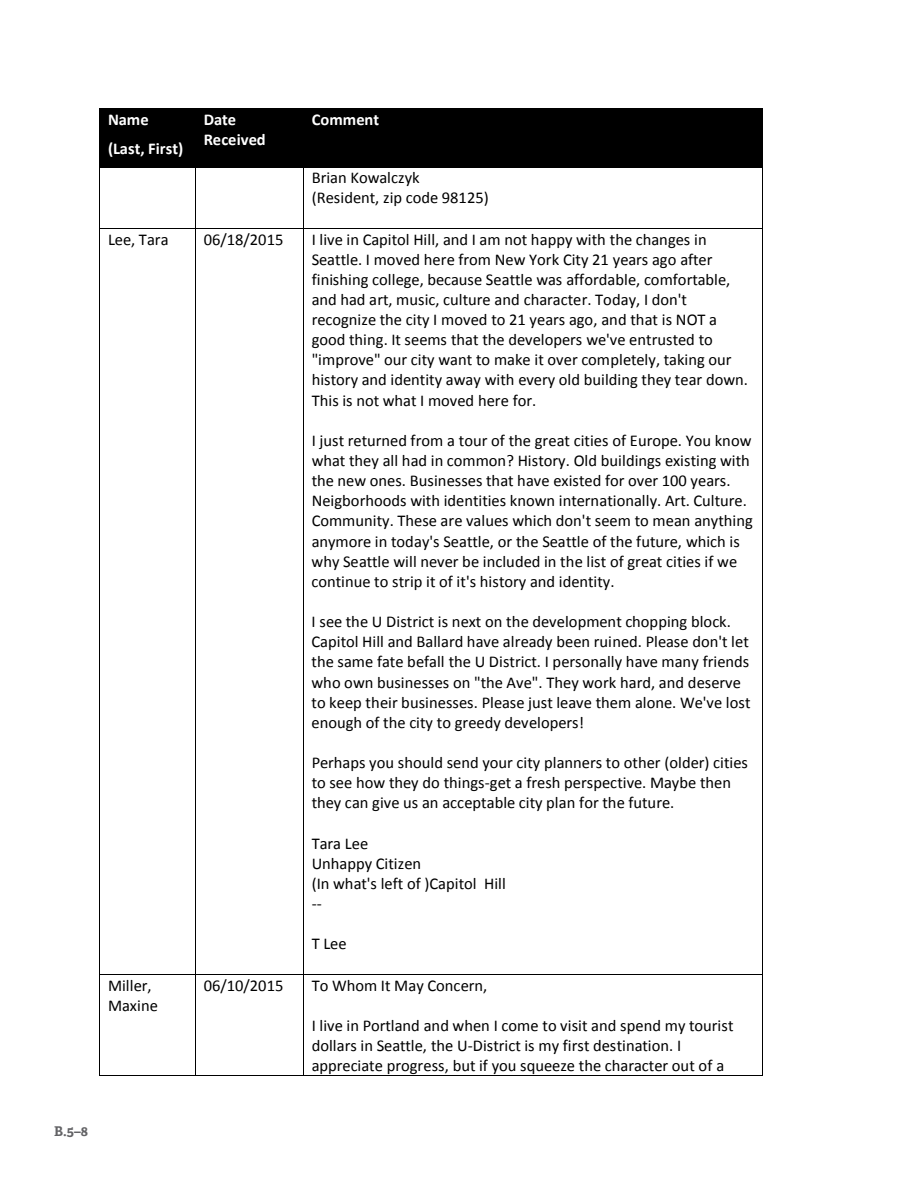
<style>
.page{position:relative;width:918px;height:1188px;background:#fff}
.page>*{position:absolute;margin:0;border:0;box-sizing:border-box;transform-origin:0 0}
.t1{font:16.5px/20.1px "Calibri";color:#000}
.t2{font:700 16.5px/20.1px "Calibri";color:#fff}
.t3{font:700 13.5px "Adelle Basic";color:#636366}
</style>
<div class="page">
<div style="left:100px;top:109px;width:95px;height:58px;background:#000"></div>
<div style="left:196px;top:109px;width:107px;height:58px;background:#000"></div>
<div style="left:304px;top:109px;width:459px;height:58px;background:#000"></div>
<hr style="left:100px;top:108px;width:96px;height:1px;background:#000">
<hr style="left:100px;top:109px;width:96px;height:1px;background:#000">
<hr style="left:196px;top:108px;width:107px;height:1px;background:#000">
<hr style="left:304px;top:108px;width:459px;height:1px;background:#000">
<hr style="left:303px;top:109px;width:1px;height:58px;background:#000">
<hr style="left:763px;top:109px;width:1px;height:58px;background:#000">
<hr style="left:100px;top:167px;width:96px;height:1px;background:#000">
<hr style="left:196px;top:167px;width:107px;height:1px;background:#000">
<hr style="left:304px;top:167px;width:459px;height:1px;background:#000">
<hr style="left:100px;top:168px;width:1px;height:60px;background:#000">
<hr style="left:196px;top:168px;width:1px;height:60px;background:#000">
<hr style="left:303px;top:168px;width:1px;height:60px;background:#000">
<hr style="left:763px;top:168px;width:1px;height:60px;background:#000">
<hr style="left:100px;top:228px;width:96px;height:1px;background:#000">
<hr style="left:196px;top:228px;width:107px;height:1px;background:#000">
<hr style="left:304px;top:228px;width:459px;height:1px;background:#000">
<hr style="left:100px;top:229px;width:1px;height:745px;background:#000">
<hr style="left:196px;top:229px;width:1px;height:745px;background:#000">
<hr style="left:303px;top:229px;width:1px;height:745px;background:#000">
<hr style="left:763px;top:229px;width:1px;height:745px;background:#000">
<hr style="left:100px;top:974px;width:96px;height:1px;background:#000">
<hr style="left:196px;top:974px;width:107px;height:1px;background:#000">
<hr style="left:304px;top:974px;width:459px;height:1px;background:#000">
<hr style="left:100px;top:975px;width:1px;height:101px;background:#000">
<hr style="left:100px;top:1076px;width:96px;height:1px;background:#000">
<hr style="left:196px;top:975px;width:1px;height:101px;background:#000">
<hr style="left:196px;top:1076px;width:107px;height:1px;background:#000">
<hr style="left:303px;top:975px;width:1px;height:101px;background:#000">
<hr style="left:304px;top:1076px;width:459px;height:1px;background:#000">
<hr style="left:763px;top:975px;width:1px;height:101px;background:#000">
<p class="t3" style="left:54px;top:1122px;width:36px">B.5–8</p>
<p class="t2" style="left:108px;top:108px;width:42px">Name</p>
<p class="t2" style="left:108px;top:138px;width:77px">(Last, First)</p>
<p class="t2" style="left:204px;top:108px;width:63px">Date<br>Received</p>
<p class="t2" style="left:312px;top:108px;width:69px">Comment</p>
<p class="t1" style="left:312px;top:167px;width:110px">Brian Kowalczyk</p>
<p class="t1" style="left:312px;top:187px;width:179px">(Resident, zip code 98125)</p>
<p class="t1" style="left:108px;top:229px;width:62px">Lee, Tara</p>
<p class="t1" style="left:204px;top:229px;width:81px">06/18/2015</p>
<p class="t1" style="left:312px;top:229px;width:438px">I live in Capitol Hill, and I am not happy with the changes in Seattle. I moved here from New York City 21 years ago after finishing college, because Seattle was affordable, comfortable, and had art, music, culture and character. Today, I don't recognize the city I moved to 21 years ago, and that is NOT a good thing. It seems that the developers we've entrusted to "improve" our city want to make it over completely, taking our history and identity away with every old building they tear down.<br>This is not what I moved here for.</p>
<p class="t1" style="left:312px;top:430px;width:443px">I just returned from a tour of the great cities of Europe. You know what they all had in common? History. Old buildings existing with the new ones. Businesses that have existed for over 100 years.<br>Neigborhoods with identities known internationally. Art. Culture.<br>Community. These are values which don't seem to mean anything anymore in today's Seattle, or the Seattle of the future, which is why Seattle will never be included in the list of great cities if we continue to strip it of it's history and identity.</p>
<p class="t1" style="left:312px;top:611px;width:441px">I see the U District is next on the development chopping block.<br>Capitol Hill and Ballard have already been ruined. Please don't let the same fate befall the U District. I personally have many friends who own businesses on "the Ave". They work hard, and deserve to keep their businesses. Please just leave them alone. We've lost enough of the city to greedy developers!</p>
<p class="t1" style="left:312px;top:752px;width:438px">Perhaps you should send your city planners to other (older) cities to see how they do things-get a fresh perspective. Maybe then they can give us an acceptable city plan for the future.</p>
<p class="t1" style="left:312px;top:833px;width:196px">Tara Lee<br>Unhappy Citizen<br>(In what's left of )Capitol Hill --</p>
<p class="t1" style="left:312px;top:933px;width:36px">T Lee</p>
<p class="t1" style="left:108px;top:975px;width:51px">Miller,<br>Maxine</p>
<p class="t1" style="left:204px;top:975px;width:81px">06/10/2015</p>
<p class="t1" style="left:312px;top:975px;width:177px">To Whom It May Concern,</p>
<p class="t1" style="left:312px;top:1015px;width:423px">I live in Portland and when I come to visit and spend my tourist dollars in Seattle, the U-District is my first destination. I appreciate progress, but if you squeeze the character out of a</p>
</div>
